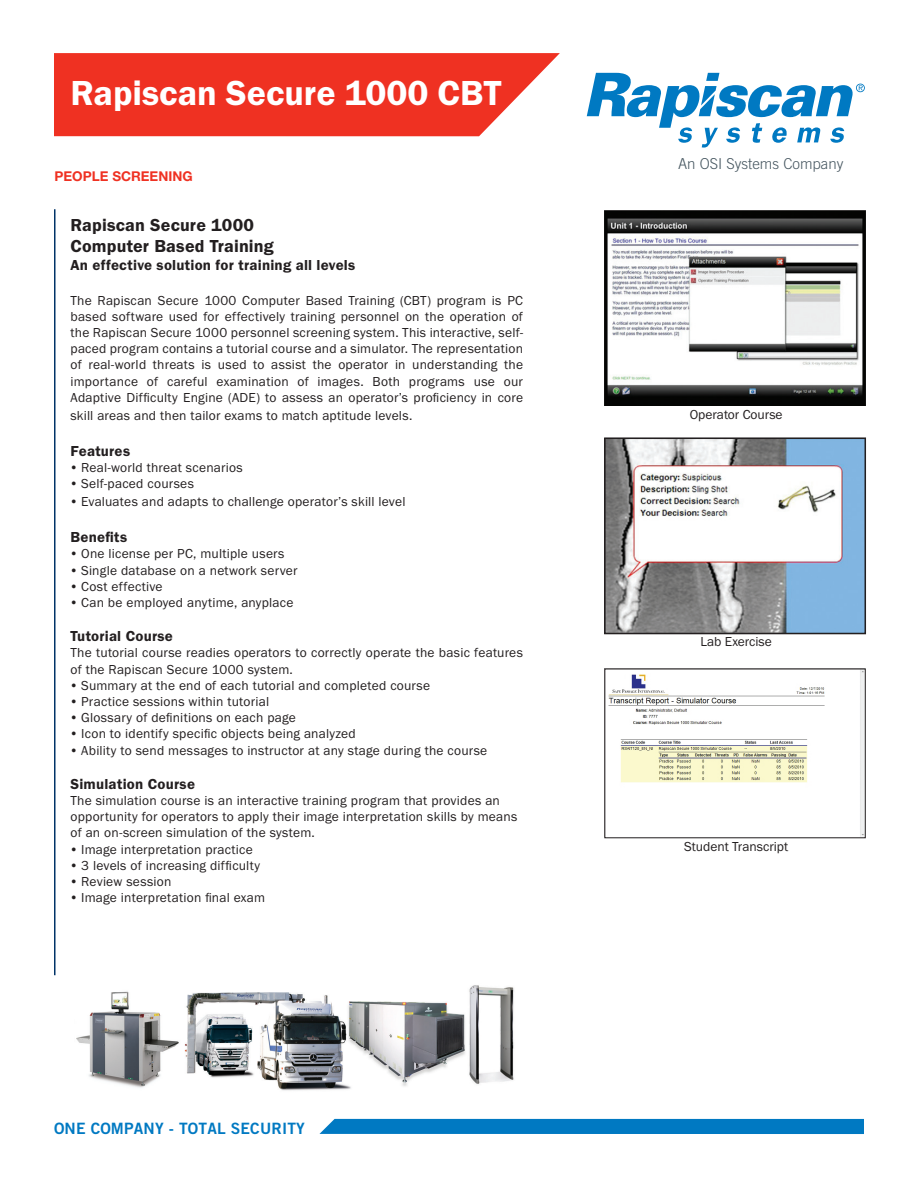
<style>
.page{position:relative;width:918px;height:1188px;background:#fff}
.page>*{position:absolute;margin:0;border:0;box-sizing:border-box;transform-origin:0 0}
.t1{font:600 36px "Franklin Got ITC";color:#fff}
.BodyParagraph{font:600 18px "Franklin Got ITC";letter-spacing:.01em;color:#231f20}
.Specs{font:15.6px "Trade Gothic Bold Two";letter-spacing:.01em;color:#0079c2}
.BodyParagraph-2{font:600 15px "Franklin Got ITC";letter-spacing:.015em;color:#231f20}
.t2{font:300 15px "Trade Gothic";color:#45555f}
.BodyParagraph-3{font:13.5px/16.2px "Franklin Got ITC";letter-spacing:.015em;color:#231f20;text-align:justify}
.t3{font:700 13.5px "Helvetica Neue";color:#ef3122}
</style>
<div class="page">
<svg style="left:54px;top:53px;width:506px;height:83px;background:#f04133"></svg>
<svg style="left:587px;top:73px;width:278px;height:75px"></svg>
<img style="left:76px;top:985px;width:438px;height:106px">
<hr style="left:54px;top:209px;width:2px;height:766px;background:#003367">
<div style="left:320px;top:1119px;width:544px;height:15px;background:#0079c2"></div>
<img style="left:605px;top:210px;width:260px;height:195px">
<img style="left:607px;top:440px;width:256px;height:191px">
<div style="left:604px;top:437px;width:262px;height:197px;border:2px solid #231f20"></div>
<img style="left:608px;top:671px;width:255px;height:165px">
<p class="t1" style="left:70px;top:71px;width:432px">Rapiscan Secure 1000 CBT</p>
<p class="t3" style="left:55px;top:168px;width:140px">PEOPLE SCREENING</p>
<p class="BodyParagraph" style="left:70px;top:214px;width:185px">Rapiscan Secure 1000</p>
<p class="BodyParagraph" style="left:70px;top:236px;width:205px">Computer Based Training</p>
<p class="BodyParagraph-2" style="left:70px;top:257px;width:286px">An effective solution for training all levels</p>
<p class="BodyParagraph-3" style="left:70px;top:292px;width:454px">The Rapiscan Secure 1000 Computer Based Training (CBT) program is PC based software used for effectively training personnel on the operation of the Rapiscan Secure 1000 personnel screening system. This interactive, self&shy;paced program contains a tutorial course and a simulator. The representation of real-world threats is used to assist the operator in understanding the importance of careful examination of images. Both programs use our Adaptive Difficulty Engine (ADE) to assess an operator’s proficiency in core</p>
<p class="BodyParagraph-3" style="left:70px;top:407px;width:343px">skill areas and then tailor exams to match aptitude levels.</p>
<p class="BodyParagraph-2" style="left:70px;top:442px;width:61px">Features</p>
<p class="BodyParagraph-3" style="left:70px;top:459px;width:174px">• Real-world threat scenarios</p>
<p class="BodyParagraph-3" style="left:70px;top:475px;width:125px">• Self-paced courses</p>
<p class="BodyParagraph-3" style="left:70px;top:493px;width:336px">• Evaluates and adapts to challenge operator’s skill level</p>
<p class="BodyParagraph-2" style="left:70px;top:528px;width:58px">Benefits</p>
<p class="BodyParagraph-3" style="left:70px;top:546px;width:215px">• One license per PC, multiple users</p>
<p class="BodyParagraph-3" style="left:70px;top:562px;width:229px">• Single database on a network server</p>
<p class="BodyParagraph-3" style="left:70px;top:578px;width:94px">• Cost effective</p>
<p class="BodyParagraph-3" style="left:70px;top:594px;width:225px">• Can be employed anytime, anyplace</p>
<p class="BodyParagraph-2" style="left:70px;top:627px;width:104px">Tutorial Course</p>
<p class="BodyParagraph-3" style="left:70px;top:645px;width:454px">The tutorial course readies operators to correctly operate the basic features of the Rapiscan Secure 1000 system.</p>
<p class="BodyParagraph-3" style="left:70px;top:677px;width:361px">• Summary at the end of each tutorial and completed course</p>
<p class="BodyParagraph-3" style="left:70px;top:693px;width:200px">• Practice sessions within tutorial</p>
<p class="BodyParagraph-3" style="left:70px;top:709px;width:227px">• Glossary of definitions on each page</p>
<p class="BodyParagraph-3" style="left:70px;top:726px;width:287px">• Icon to identify specific objects being analyzed</p>
<p class="BodyParagraph-3" style="left:70px;top:742px;width:418px">• Ability to send messages to instructor at any stage during the course</p>
<p class="BodyParagraph-2" style="left:70px;top:775px;width:126px">Simulation Course</p>
<p class="BodyParagraph-3" style="left:70px;top:792px;width:431px">The simulation course is an interactive training program that provides an</p>
<p class="BodyParagraph-3" style="left:70px;top:808px;width:448px">opportunity for operators to apply their image interpretation skills by means</p>
<p class="BodyParagraph-3" style="left:70px;top:825px;width:246px">of an on-screen simulation of the system.</p>
<p class="BodyParagraph-3" style="left:70px;top:841px;width:184px">• Image interpretation practice</p>
<p class="BodyParagraph-3" style="left:70px;top:857px;width:191px">• 3 levels of increasing difficulty</p>
<p class="BodyParagraph-3" style="left:70px;top:873px;width:102px">• Review session</p>
<p class="BodyParagraph-3" style="left:70px;top:889px;width:196px">• Image interpretation final exam</p>
<p class="t2" style="left:115px;top:370px;width:167px">An OSI Systems Company</p>
<p class="Specs" style="left:54px;top:1119px;width:252px">ONE COMPANY - TOTAL SECURITY</p>
<p class="t2" style="left:678px;top:154px;width:167px">An OSI Systems Company</p>
<p class="BodyParagraph-3" style="left:690px;top:406px;width:94px">Operator Course</p>
<p class="BodyParagraph-3" style="left:701px;top:634px;width:73px">Lab Exercise</p>
<p class="BodyParagraph-3" style="left:684px;top:838px;width:106px">Student Transcript</p>
</div>
